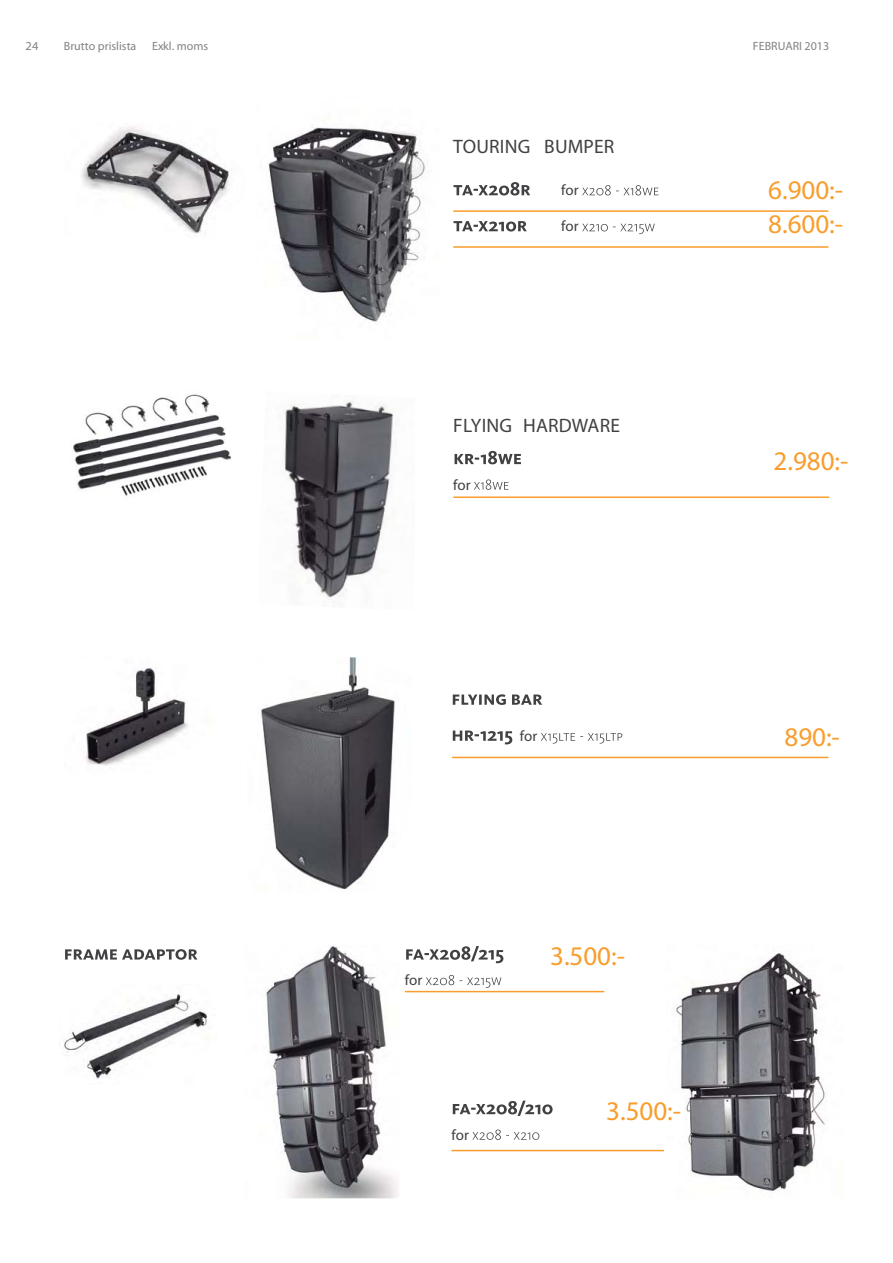
<style>
.page{position:relative;width:893px;height:1263px;background:#fff}
.page>*{position:absolute;margin:0;border:0;box-sizing:border-box;transform-origin:0 0}
.t1{font:27px "Kievit OT";color:#f99d2c}
.t2{font:700 19.5px "Kievit OT";letter-spacing:.01em;color:#414042}
.t3{font:300 15px "Kievit OT";color:#414042}
.t4{font:500 12px "Kievit OT";color:#808285}
.t5{font:700 12px "Kievit OT";color:#808285}
.t6{font:700 12px "Kievit OT";color:#808285;scale:1.04 1}
</style>
<div class="page">
<hr style="left:453px;top:496px;width:376px;height:2px;background:#f99d2c">
<hr style="left:453px;top:246px;width:375px;height:2px;background:#f99d2c">
<hr style="left:453px;top:210px;width:375px;height:2px;background:#f99d2c">
<hr style="left:452px;top:757px;width:376px;height:1px;background:#f99d2c">
<hr style="left:405px;top:991px;width:199px;height:1px;background:#f99d2c">
<hr style="left:451px;top:1150px;width:213px;height:1px;background:#f99d2c">
<svg style="left:65px;top:949px;width:132px;height:11px"></svg>
<svg style="left:406px;top:946px;width:97px;height:17px"></svg>
<svg style="left:426px;top:975px;width:75px;height:13px"></svg>
<svg style="left:453px;top:1101px;width:99px;height:15px"></svg>
<svg style="left:472px;top:1130px;width:67px;height:10px"></svg>
<img style="left:59px;top:984px;width:158px;height:101px;border-radius:4px">
<img style="left:244px;top:945px;width:155px;height:253px;border-radius:4px">
<img style="left:666px;top:945px;width:177px;height:253px;border-radius:4px">
<svg style="left:454px;top:451px;width:67px;height:13px"></svg>
<svg style="left:474px;top:479px;width:34px;height:11px"></svg>
<img style="left:59px;top:386px;width:183px;height:116px;border-radius:5px">
<img style="left:284px;top:401px;width:110px;height:197px">
<img style="left:247px;top:657px;width:165px;height:236px;border-radius:4px">
<svg style="left:453px;top:694px;width:89px;height:11px"></svg>
<svg style="left:453px;top:731px;width:59px;height:13px"></svg>
<svg style="left:541px;top:733px;width:81px;height:11px"></svg>
<img style="left:64px;top:657px;width:150px;height:117px;border-radius:5px">
<svg style="left:453px;top:182px;width:77px;height:14px"></svg>
<svg style="left:582px;top:185px;width:76px;height:10px"></svg>
<svg style="left:453px;top:221px;width:74px;height:11px"></svg>
<svg style="left:582px;top:224px;width:73px;height:10px"></svg>
<img style="left:64px;top:123px;width:181px;height:115px;border-radius:5px">
<img style="left:268px;top:127px;width:157px;height:195px">
<p class="t6" style="left:26px;top:41px;width:14px">24</p>
<p class="t5" style="left:64px;top:41px;width:74px">Brutto prislista</p>
<p class="t4" style="left:152px;top:41px;width:57px">Exkl. moms</p>
<p class="t4" style="left:753px;top:41px;width:78px">FEBRUARI 2013</p>
<p class="t2" style="left:453px;top:139px;width:163px">TOURING BUMPER</p>
<p class="t3" style="left:561px;top:185px;width:19px">for</p>
<p class="t3" style="left:561px;top:221px;width:19px">for</p>
<p class="t1" style="left:768px;top:214px;width:76px">8.600:-</p>
<p class="t1" style="left:768px;top:179px;width:76px">6.900:-</p>
<p class="t2" style="left:453px;top:418px;width:168px">FLYING HARDWARE</p>
<p class="t3" style="left:453px;top:479px;width:19px">for</p>
<p class="t1" style="left:773px;top:450px;width:76px">2.980:-</p>
<p class="t3" style="left:520px;top:730px;width:19px">for</p>
<p class="t3" style="left:405px;top:974px;width:19px">for</p>
<p class="t3" style="left:451px;top:1129px;width:19px">for</p>
<p class="t1" style="left:550px;top:946px;width:76px">3.500:-</p>
<p class="t1" style="left:606px;top:1101px;width:76px">3.500:-</p>
<p class="t1" style="left:784px;top:727px;width:57px">890:-</p>
</div>
